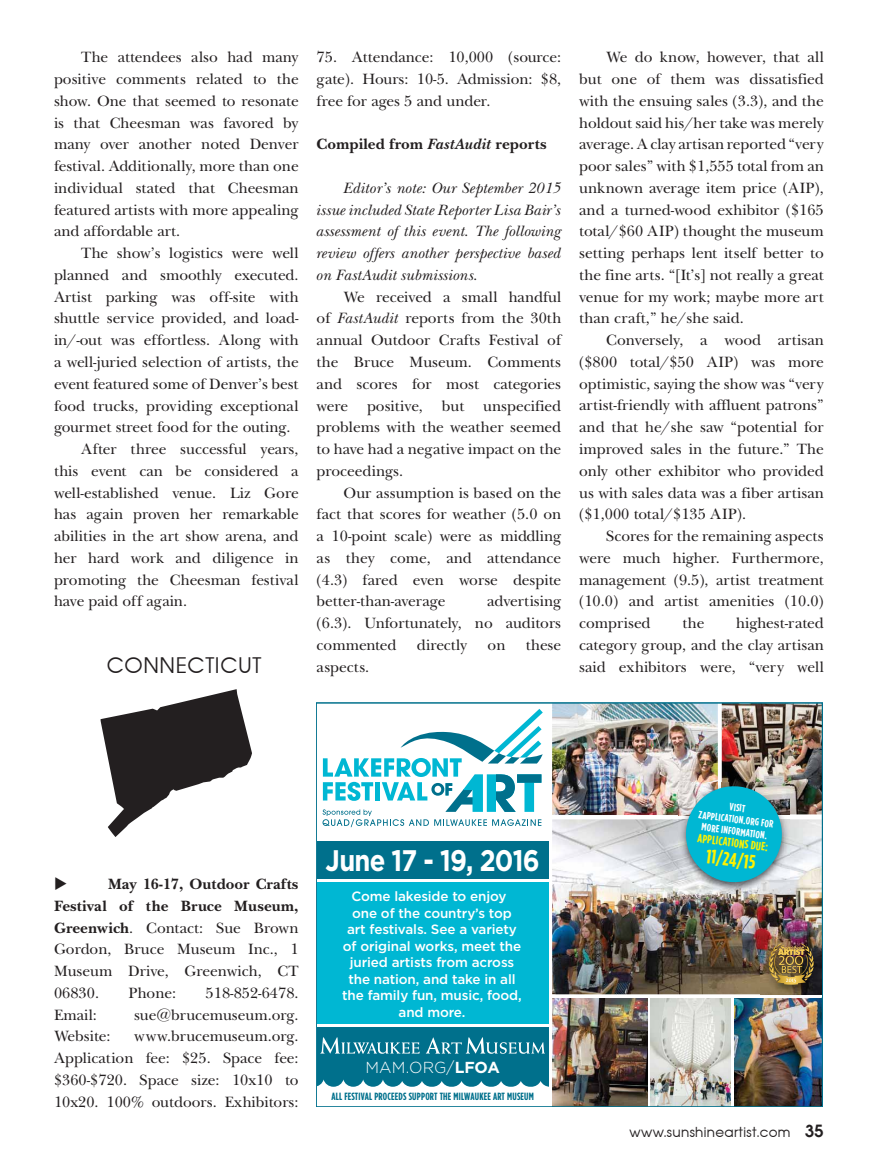
<style>
.page{position:relative;width:878px;height:1175px;background:#fff}
.page>*{position:absolute;margin:0;border:0;box-sizing:border-box;transform-origin:0 0}
.t1{font:700 29.7px "Gotham HTF";letter-spacing:-.03em;color:#fff;scale:.86 1}
.t2{font:21px "Avian";letter-spacing:.03em;color:#231f20}
.t3{font:700 condensed 19.5px "Gotham HTF";color:#fff200}
.t4{font:300 15.9px "Gotham";letter-spacing:.005em;color:#fff}
.t5{font:15.3px/21.8px "New Baskerville Roman DTC";color:#231f20;text-align:justify}
.t6{font:15.3px/21.8px "New Baskerville Roman Italic DTC";color:#231f20;text-align:justify}
.t7{font:15.3px/21.8px "New Baskerville Bold DTC";color:#231f20;text-align:right}
.t8{font:500 13.5px/16.5px "Gotham HTF";letter-spacing:-.01em;color:#fff;text-align:center}
.t9{font:13.5px "Avian";letter-spacing:.025em;color:#231f20}
.t10{font:700 condensed 12px "Gotham HTF";color:#fff200}
.t11{font:700 condensed 10.5px "Gotham HTF";letter-spacing:.02em;color:#00708c}
.t12{font:700 condensed 10.5px/12px "Gotham HTF";color:#fff;text-align:center}
.s1{font-family:"New Baskerville Bold Italic DTC"}
.s2{font-family:"New Baskerville Roman Italic DTC"}
.s3{font-family:"New Baskerville Bold DTC"}
.s4{font-weight:700}
.s5{font-weight:700;font-size:16.5px}
</style>
<div class="page">
<svg style="left:101px;top:689px;width:151px;height:148px"></svg>
<svg style="left:318px;top:814px;width:502px;height:263px"></svg>
<img style="left:721px;top:705px;width:99px;height:109px">
<div style="left:317px;top:841px;width:231px;height:38px;background:#00708c"></div>
<div style="left:317px;top:882px;width:231px;height:141px;background:#00b7d3"></div>
<div style="left:317px;top:1027px;width:231px;height:78px;background:#00708c"></div>
<svg style="left:321px;top:1037px;width:99px;height:16px"></svg>
<svg style="left:426px;top:1037px;width:119px;height:16px"></svg>
<svg style="left:318px;top:1077px;width:413px;height:28px"></svg>
<img style="left:318px;top:814px;width:231px;height:26px">
<svg style="left:322px;top:709px;width:221px;height:118px"></svg>
<img style="left:552px;top:819px;width:268px;height:175px">
<img style="left:552px;top:705px;width:166px;height:110px">
<img style="left:552px;top:998px;width:95px;height:107px">
<img style="left:650px;top:998px;width:80px;height:107px">
<img style="left:734px;top:998px;width:86px;height:107px">
<img style="left:678px;top:814px;width:111px;height:79px">
<img style="left:721px;top:782px;width:68px;height:32px">
<img style="left:678px;top:782px;width:40px;height:33px">
<svg style="left:683px;top:783px;width:102px;height:102px"></svg>
<img style="left:760px;top:939px;width:61px;height:57px">
<svg style="left:768px;top:943px;width:45px;height:41px"></svg>
<p class="t5" style="left:54px;top:48px;width:246px;text-indent:27px">The attendees also had many positive comments related to the show. One that seemed to resonate is that Cheesman was favored by many over another noted Denver festival. Additionally, more than one individual stated that Cheesman featured artists with more appealing and affordable art.</p>
<p class="t5" style="left:81px;top:244px;width:219px">The show’s logistics were well</p>
<p class="t5" style="left:54px;top:266px;width:246px">planned and smoothly executed.</p>
<p class="t5" style="left:54px;top:288px;width:246px">Artist parking was off-site with</p>
<p class="t5" style="left:54px;top:309px;width:246px">shuttle service provided, and load-</p>
<p class="t5" style="left:54px;top:331px;width:246px">in/-out was effortless. Along with</p>
<p class="t5" style="left:54px;top:353px;width:246px">a well-juried selection of artists, the</p>
<p class="t5" style="left:54px;top:375px;width:246px">event featured some of Denver’s best</p>
<p class="t5" style="left:54px;top:396px;width:246px">food trucks, providing exceptional</p>
<p class="t5" style="left:54px;top:418px;width:238px">gourmet street food for the outing.</p>
<p class="t5" style="left:81px;top:440px;width:219px">After three successful years,</p>
<p class="t5" style="left:54px;top:462px;width:246px">this event can be considered a</p>
<p class="t5" style="left:54px;top:483px;width:246px">well-established venue. Liz Gore</p>
<p class="t5" style="left:54px;top:505px;width:246px">has again proven her remarkable</p>
<p class="t5" style="left:54px;top:527px;width:246px">abilities in the art show arena, and</p>
<p class="t5" style="left:54px;top:549px;width:246px">her hard work and diligence in</p>
<p class="t5" style="left:54px;top:570px;width:246px">promoting the Cheesman festival</p>
<p class="t5" style="left:54px;top:592px;width:135px">have paid off again.</p>
<h2 class="t2" style="left:107px;top:653px;width:156px">CONNECTICUT</h2>
<p class="t5" style="left:317px;top:48px;width:246px">75. Attendance: 10,000 (source: gate). Hours: 10-5. Admission: $8, free for ages 5 and under.</p>
<p class="t7" style="left:317px;top:135px;width:232px">Compiled from <span class="s1">FastAudit</span> reports</p>
<p class="t6" style="left:317px;top:179px;width:246px;text-indent:27px">Editor’s note: Our September 2015 issue included State Reporter Lisa Bair’s assessment of this event. The following review offers another perspective based on FastAudit submissions.</p>
<p class="t5" style="left:317px;top:288px;width:246px;text-indent:27px">We received a small handful of <span class="s2">FastAudit</span> reports from the 30th annual Outdoor Crafts Festival of the Bruce Museum. Comments and scores for most categories were positive, but unspecified problems with the weather seemed to have had a negative impact on the proceedings.</p>
<p class="t5" style="left:317px;top:483px;width:246px;text-indent:27px">Our assumption is based on the fact that scores for weather (5.0 on a 10-point scale) were as middling as they come, and attendance (4.3) fared even worse despite better-than-average</p>
<p class="t5" style="left:317px;top:592px;width:246px;text-indent:170px">advertising (6.3). Unfortunately, no auditors commented</p>
<p class="t5" style="left:417px;top:636px;width:52px">directly</p>
<p class="t5" style="left:487px;top:636px;width:19px">on</p>
<p class="t5" style="left:526px;top:636px;width:37px">these</p>
<p class="t5" style="left:317px;top:657px;width:54px">aspects.</p>
<p class="t5" style="left:579px;top:48px;width:246px;text-indent:27px">We do know, however, that all but one of them was dissatisfied with the ensuing sales (3.3), and the holdout said his/her take was merely average. A clay artisan reported “very poor sales” with $1,555 total from an unknown average item price (AIP), and a turned-wood exhibitor ($165 total/$60 AIP) thought the museum setting perhaps lent itself better to the fine arts. “[It’s] not really a great venue for my work; maybe more art than craft,” he/she said.</p>
<p class="t5" style="left:579px;top:331px;width:246px;text-indent:27px">Conversely, a wood artisan ($800 total/$50 AIP) was more optimistic, saying the show was “very artist-friendly with affluent patrons” and that he/she saw “potential for improved sales in the future.” The only other exhibitor who provided us with sales data was a fiber artisan ($1,000 total/$135 AIP).</p>
<p class="t5" style="left:579px;top:527px;width:246px;text-indent:27px">Scores for the remaining aspects were much higher. Furthermore, management (9.5), artist treatment (10.0) and artist amenities (10.0) comprised</p>
<p class="t5" style="left:579px;top:614px;width:246px;text-indent:157px">highest-rated category group, and the clay artisan said exhibitors were, “very well</p>
<p class="t5" style="left:682px;top:614px;width:23px">the</p>
<p class="t7" style="left:54px;top:875px;width:246px">May 16-17, Outdoor Crafts<br>Festival of the Bruce Museum,</p>
<p class="t5" style="left:54px;top:918px;width:246px"><span class="s3">Greenwich</span>. Contact: Sue Brown Gordon, Bruce Museum Inc., 1<br>Museum Drive, Greenwich, CT 06830.</p>
<p class="t5" style="left:129px;top:984px;width:49px">Phone:</p>
<p class="t5" style="left:206px;top:984px;width:94px">518-852-6478.</p>
<p class="t5" style="left:54px;top:1005px;width:44px">Email:</p>
<p class="t5" style="left:134px;top:1005px;width:166px">sue@brucemuseum.org.</p>
<p class="t5" style="left:54px;top:1027px;width:58px">Website:</p>
<p class="t5" style="left:54px;top:1027px;width:246px;text-indent:80px">www.brucemuseum.org.<br>Application fee: $25. Space fee: $360-$720. Space size: 10x10 to 10x20. 100% outdoors. Exhibitors:</p>
<h1 class="t1" style="left:326px;top:843px;width:250px">June 17 - 19, 2016</h1>
<p class="t8" style="left:342px;top:889px;width:181px">Come lakeside to enjoy one of the country’s top art festivals. See a variety of original works, meet the juried artists from across the nation, and take in all the family fun, music, food, and more.</p>
<p class="t4" style="left:365px;top:1062px;width:136px">MAM.ORG/<span class="s4">LFOA</span></p>
<p class="t11" style="left:331px;top:1092px;width:204px">ALL FESTIVAL PROCEEDS SUPPORT THE MILWAUKEE ART MUSEUM</p>
<p class="t12" style="left:701px;top:797px;width:77px;rotate:8deg">VISIT<br>ZAPPLICATION.ORG FOR<br>MORE INFORMATION.</p>
<p class="t10" style="left:698px;top:834px;width:73px;rotate:7deg">APPLICATIONS DUE:</p>
<p class="t3" style="left:707px;top:849px;width:51px;rotate:7deg">11/24/15</p>
<p class="t9" style="left:629px;top:1124px;width:196px">www.sunshineartist.com <span class="s5">35</span></p>
</div>
